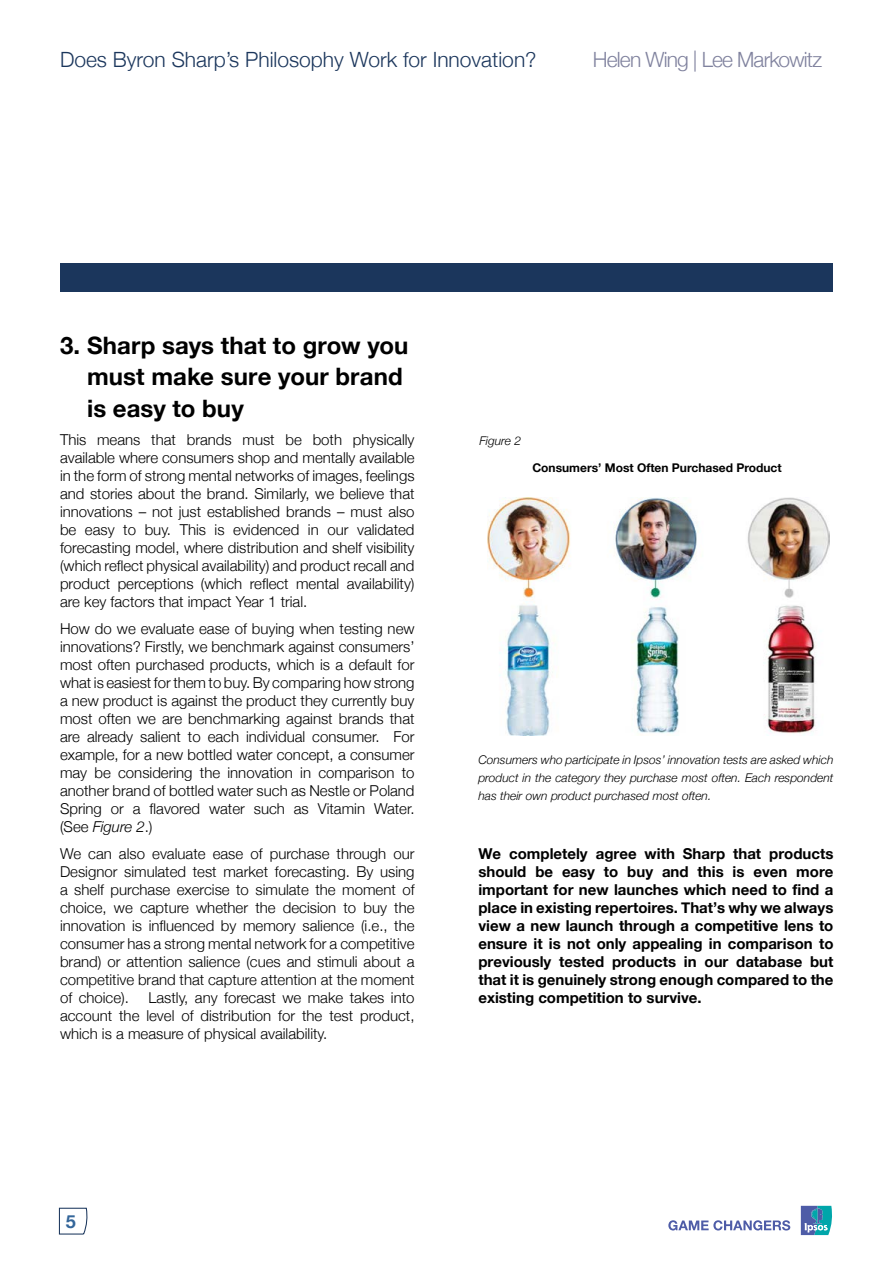
<style>
.page{position:relative;width:893px;height:1263px;background:#fff}
.page>*{position:absolute;margin:0;border:0;box-sizing:border-box;transform-origin:0 0}
.t1{font:700 24px/31.5px "Helvetica Neue";letter-spacing:.005em;color:#000}
.t2{font:300 21px "Helvetica Neue";color:#1b365c}
.t3{font:300 21px "Helvetica Neue";letter-spacing:-.04em;color:#80829e}
.t4{font:700 18px "Helvetica Neue";color:#34669a}
.t5{font:300 15px/18px "Helvetica Neue";color:#000;text-align:justify}
.t6{font:700 15px/18px "Helvetica Neue";color:#000;text-align:justify}
.t7{font:italic 300 12px/18px "Helvetica Neue";color:#000;text-align:justify}
.t8{font:700 12px "Helvetica Neue";color:#000}
.s1{font-style:italic}
</style>
<div class="page">
<div style="left:60px;top:264px;width:773px;height:28px;background:#1b365c"></div>
<svg style="left:58px;top:1207px;width:30px;height:28px"></svg>
<svg style="left:801px;top:1206px;width:31px;height:29px"></svg>
<svg style="left:668px;top:1220px;width:122px;height:10px"></svg>
<img style="left:487px;top:498px;width:342px;height:237px">
<h2 class="t2" style="left:60px;top:42px;width:478px">Does Byron Sharp’s Philosophy Work for Innovation?</h2>
<h2 class="t3" style="left:593px;top:42px;width:231px">Helen Wing | Lee Markowitz</h2>
<h1 class="t1" style="left:87px;top:330px;width:323px;text-indent:-27px">3. Sharp says that to grow you must make sure your brand is easy to buy</h1>
<p class="t5" style="left:60px;top:430px;width:356px">This means that brands must be both physically available where consumers shop and mentally available in the form of strong mental networks of images, feelings and stories about the brand. Similarly, we believe that innovations – not just established brands – must also be easy to buy. This is evidenced in our validated forecasting model, where distribution and shelf visibility (which reflect physical availability) and product recall and product perceptions (which reflect mental availability) are key factors that impact Year 1 trial.</p>
<p class="t5" style="left:60px;top:619px;width:356px">How do we evaluate ease of buying when testing new innovations? Firstly, we benchmark against consumers’ most often purchased products, which is a default for what is easiest for them to buy. By comparing how strong a new product is against the product they currently buy most often we are benchmarking against brands that are already salient to each individual consumer. For example, for a new bottled water concept, a consumer may be considering the innovation in comparison to another brand of bottled water such as Nestle or Poland Spring or a flavored water such as Vitamin Water. (See <span class="s1">Figure 2</span>.)</p>
<p class="t5" style="left:60px;top:844px;width:356px">We can also evaluate ease of purchase through our Designor simulated test market forecasting. By using a shelf purchase exercise to simulate the moment of choice, we capture whether the decision to buy the innovation is influenced by memory salience (i.e., the consumer has a strong mental network for a competitive brand) or attention salience (cues and stimuli about a competitive brand that capture attention at the moment of choice).</p>
<p class="t5" style="left:60px;top:988px;width:356px;text-indent:88px">Lastly, any forecast we make takes into account the level of distribution for the test product, which is a measure of physical availability.</p>
<p class="t7" style="left:479px;top:431px;width:43px">Figure 2</p>
<p class="t8" style="left:532px;top:458px;width:251px">Consumers’ Most Often Purchased Product</p>
<p class="t7" style="left:478px;top:750px;width:357px">Consumers who participate in Ipsos’ innovation tests are asked which product in the category they purchase most often. Each respondent has their own product purchased most often.</p>
<p class="t6" style="left:478px;top:845px;width:357px">We completely agree with Sharp that products should be easy to buy and this is even more important for new launches which need to find a place in existing repertoires. That’s why we always view a new launch through a competitive lens to ensure it is not only appealing in comparison to previously tested products in our database but that it is genuinely strong enough compared to the existing competition to survive.</p>
<p class="t4" style="left:66px;top:1207px;width:12px">5</p>
</div>
